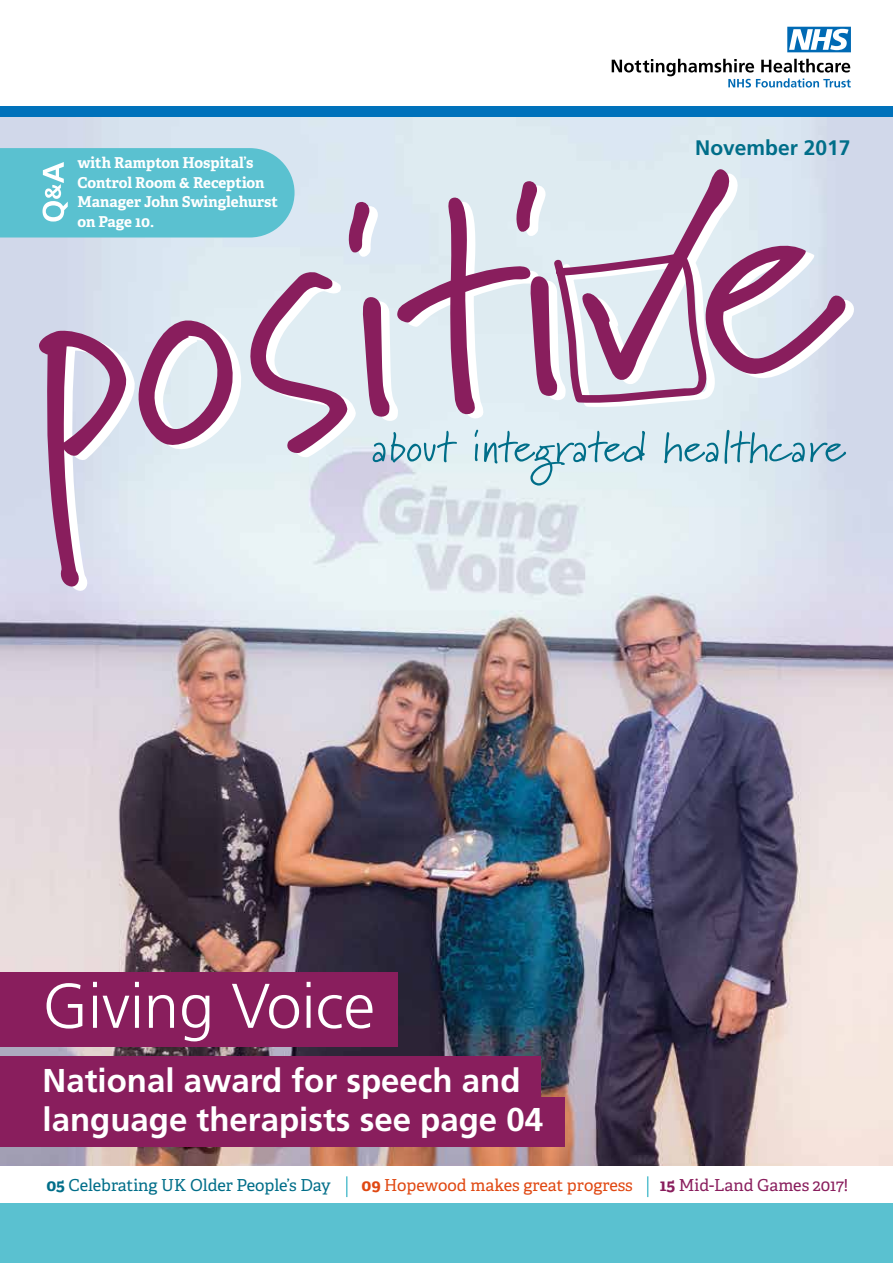
<style>
.page{position:relative;width:893px;height:1263px;background:#fff}
.page>*{position:absolute;margin:0;border:0;box-sizing:border-box;transform-origin:0 0}
.t1{font:300 63px "Frutiger";color:#fff}
.t2{font:700 33px/39px "Frutiger";color:#fff}
.t3{font:700 21px "Frutiger";color:#006e89}
.t4{font:16.5px "Adelle PE";letter-spacing:-.005em;color:#006e89}
.t5{font:16.5px "Adelle PE";letter-spacing:-.005em;color:#e04812}
.t6{font:16.5px "Adelle PE";color:#891e5d}
.t7{font:700 15px/19.5px "Adelle PE";letter-spacing:-.005em;color:#fff}
.s1{font-weight:700}
</style>
<div class="page">
<img style="left:0;top:117px;width:893px;height:1049px">
<div style="left:0;top:1203px;width:893px;height:60px;background:#5ac1d0"></div>
<hr style="left:346px;top:1176px;width:2px;height:21px;background:#5ac1d0">
<svg style="left:647px;top:1176px;width:1px;height:21px"></svg>
<svg style="left:0;top:148px;width:857px;height:444px;background:#ccd0de"></svg>
<svg style="left:612px;top:59px;width:239px;height:29px"></svg>
<svg style="left:787px;top:27px;width:64px;height:25px"></svg>
<div style="left:0;top:106px;width:893px;height:11px;background:#0072bb"></div>
<div style="left:0;top:972px;width:398px;height:75px;background:#891e5d"></div>
<div style="left:0;top:1056px;width:540px;height:50px;background:#891e5d"></div>
<div style="left:0;top:1097px;width:564px;height:50px;background:#891e5d"></div>
<p class="t7" style="left:77px;top:153px;width:202px">with Rampton Hospital’s<br>Control Room &amp; Reception<br>Manager John Swinglehurst on Page 10.</p>
<h3 class="t3" style="left:695px;top:135px;width:157px">November 2017</h3>
<h1 class="t1" style="left:43px;top:970px;width:334px">Giving Voice</h1>
<h2 class="t2" style="left:43px;top:1061px;width:502px">National award for speech and language therapists see page 04</h2>
<p class="t4" style="left:46px;top:1173px;width:286px"><span class="s1">05</span> Celebrating UK Older People’s Day</p>
<p class="t5" style="left:361px;top:1173px;width:273px"><span class="s1">09</span> Hopewood makes great progress</p>
<p class="t6" style="left:660px;top:1173px;width:190px"><span class="s1">15</span> Mid-Land Games 2017!</p>
</div>
